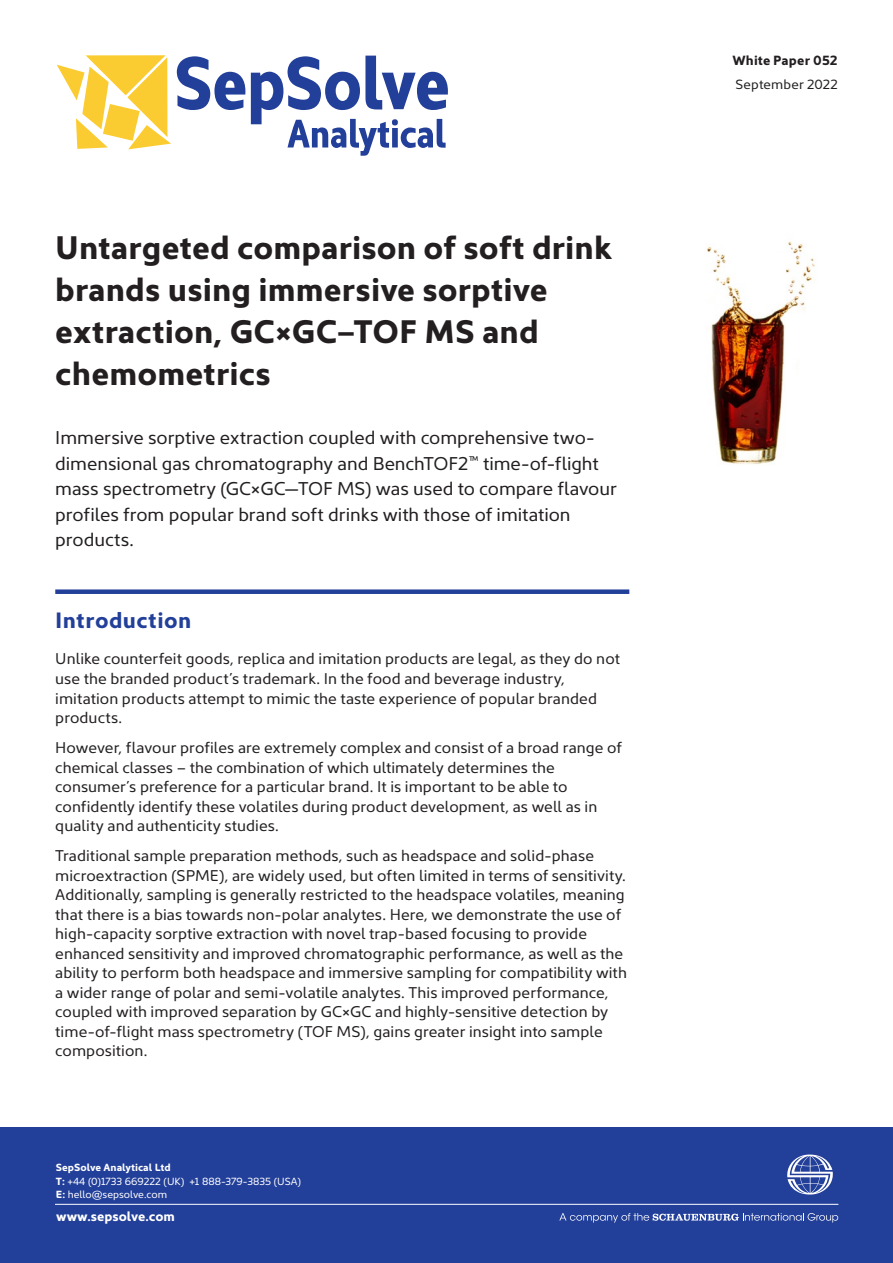
<style>
.page{position:relative;width:893px;height:1263px;background:#fff}
.page>*{position:absolute;margin:0;border:0;box-sizing:border-box;transform-origin:0 0}
.t1{font:700 33px/42px "Kyrial Sans Pro";color:#231f20}
.t2{font:700 22.5px "Kyrial Sans Pro";letter-spacing:.02em;color:#223f99}
.t3{font:18.75px/25.5px "Kyrial Sans Pro";color:#231f20}
.t4{font:15.75px/19.5px "Kyrial Sans Pro";letter-spacing:.005em;color:#231f20}
.t5{font:700 13.5px "Kyrial Sans Pro";color:#fff}
.t6{font:700 13.5px "Kyrial Sans Pro";letter-spacing:.01em;color:#231f20}
.t7{font:13.5px "Kyrial Sans Pro";letter-spacing:.015em;color:#231f20}
.t8{font:10.5px/13.6px "Kyrial Sans Pro";color:#fff}
.s1{font-weight:700}
</style>
<div class="page">
<div style="left:0;top:1127px;width:893px;height:136px;background:#223f99"></div>
<hr style="left:56px;top:1204px;width:782px;height:1px;background:#fff">
<svg style="left:787px;top:1154px;width:46px;height:40px"></svg>
<svg style="left:559px;top:1213px;width:279px;height:9px"></svg>
<svg style="left:177px;top:56px;width:68px;height:54px"></svg>
<svg style="left:251px;top:56px;width:197px;height:100px"></svg>
<svg style="left:57px;top:55px;width:114px;height:94px"></svg>
<img style="left:706px;top:241px;width:109px;height:223px">
<div style="left:55px;top:589px;width:574px;height:5px;background:#223f99"></div>
<h1 class="t1" style="left:55px;top:224px;width:558px">Untargeted comparison of soft drink brands using immersive sorptive extraction, GC×GC–TOF MS and chemometrics</h1>
<p class="t3" style="left:55px;top:424px;width:563px">Immersive sorptive extraction coupled with comprehensive two&shy;dimensional gas chromatography and BenchTOF2<sup>™</sup> time-of-flight mass spectrometry (GC×GC—TOF MS) was used to compare flavour profiles from popular brand soft drinks with those of imitation products.</p>
<h2 class="t2" style="left:55px;top:604px;width:137px">Introduction</h2>
<p class="t4" style="left:55px;top:648px;width:566px">Unlike counterfeit goods, replica and imitation products are legal, as they do not use the branded product’s trademark. In the food and beverage industry, imitation products attempt to mimic the taste experience of popular branded products.</p>
<p class="t4" style="left:55px;top:737px;width:568px">However, flavour profiles are extremely complex and consist of a broad range of chemical classes – the combination of which ultimately determines the consumer’s preference for a particular brand. It is important to be able to confidently identify these volatiles during product development, as well as in quality and authenticity studies.</p>
<p class="t4" style="left:55px;top:845px;width:573px">Traditional sample preparation methods, such as headspace and solid-phase microextraction (SPME), are widely used, but often limited in terms of sensitivity.<br>Additionally, sampling is generally restricted to the headspace volatiles, meaning that there is a bias towards non-polar analytes. Here, we demonstrate the use of high-capacity sorptive extraction with novel trap-based focusing to provide enhanced sensitivity and improved chromatographic performance, as well as the ability to perform both headspace and immersive sampling for compatibility with a wider range of polar and semi-volatile analytes. This improved performance, coupled with improved separation by GC×GC and highly-sensitive detection by time-of-flight mass spectrometry (TOF MS), gains greater insight into sample composition.</p>
<p class="t8" style="left:56px;top:1160px;width:246px"><span class="s1">SepSolve Analytical Ltd<br>T:</span> +44 (0)1733 669222 (UK) +1 888-379-3835 (USA)</p>
<p class="t8" style="left:56px;top:1186px;width:113px"><span class="s1">E:</span> hello@sepsolve.com</p>
<p class="t5" style="left:56px;top:1206px;width:120px">www.sepsolve.com</p>
<p class="t6" style="left:732px;top:51px;width:107px">White Paper 052</p>
<p class="t7" style="left:736px;top:75px;width:104px">September 2022</p>
</div>
